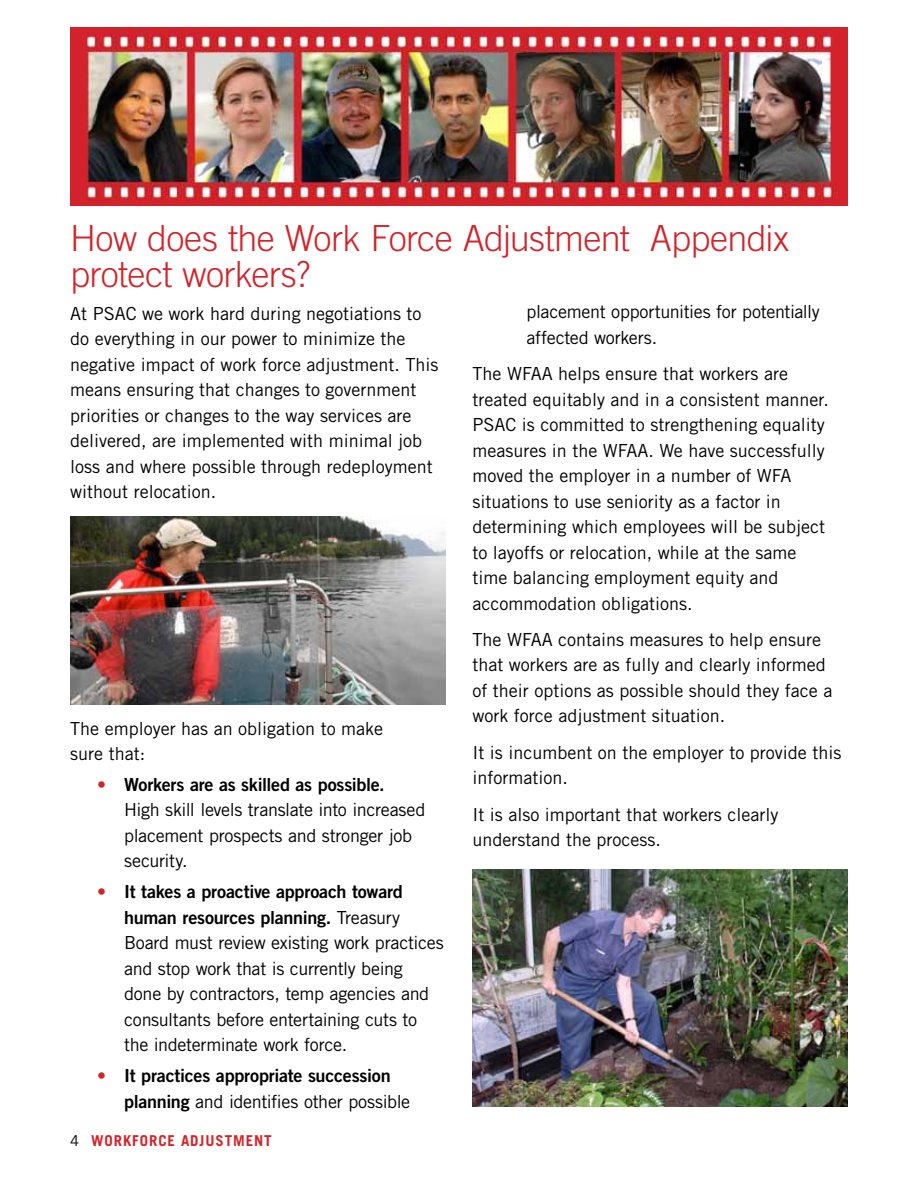
<style>
.page{position:relative;width:918px;height:1188px;background:#fff}
.page>*{position:absolute;margin:0;border:0;box-sizing:border-box;transform-origin:0 0}
.t1{font:300 36px/36px "Trade Gothic";letter-spacing:-.02em;color:#d3242a}
.t2{font:18px/25.5px "Trade Gothic";color:#000}
.t3{font:18px/25.5px "Trade Gothic Bold Two";letter-spacing:-.015em;color:#000;text-align:right}
.t4{font:18px/25.5px "Trade Gothic";letter-spacing:-.02em;color:#000}
.t5{font:700 15px "Trade Gothic";letter-spacing:.06em;color:#d3242a}
.s1{font-family:"Trade Gothic";color:#d3242a}
.s2{font-family:"Trade Gothic"}
.s3{font-family:"Trade Gothic Bold Two"}
.s4{font-weight:400;color:#000}
</style>
<div class="page">
<img style="left:70px;top:517px;width:376px;height:188px">
<img style="left:472px;top:870px;width:376px;height:237px">
<img style="left:70px;top:27px;width:778px;height:178px">
<h1 class="t1" style="left:70px;top:220px;width:720px">How does the Work Force Adjustment Appendix protect workers?</h1>
<p class="t2" style="left:70px;top:300px;width:370px">At PSAC we work hard during negotiations to do everything in our power to minimize the negative impact of work force adjustment. This means ensuring that changes to government priorities or changes to the way services are delivered, are implemented with minimal job loss and where possible through redeployment without relocation.</p>
<p class="t2" style="left:70px;top:715px;width:314px">The employer has an obligation to make sure that:</p>
<p class="t3" style="left:97px;top:771px;width:289px"><span class="s1">•</span> Workers are as skilled as possible.</p>
<p class="t2" style="left:124px;top:797px;width:303px">High skill levels translate into increased placement prospects and stronger job security.</p>
<p class="t3" style="left:97px;top:879px;width:307px"><span class="s1">•</span> It takes a proactive approach toward human resources planning. <span class="s2">Treasury</span></p>
<p class="t2" style="left:124px;top:930px;width:321px">Board must review existing work practices and stop work that is currently being done by contractors, temp agencies and consultants before entertaining cuts to the indeterminate work force.</p>
<p class="t3" style="left:97px;top:1063px;width:295px"><span class="s1">•</span> It practices appropriate succession</p>
<p class="t4" style="left:124px;top:1088px;width:288px"><span class="s3">planning</span> and identifies other possible</p>
<p class="t5" style="left:70px;top:1131px;width:203px"><span class="s4">4</span> WORKFORCE ADJUSTMENT</p>
<p class="t4" style="left:526px;top:299px;width:295px">placement opportunities for potentially affected workers.</p>
<p class="t2" style="left:472px;top:361px;width:358px">The WFAA helps ensure that workers are treated equitably and in a consistent manner.<br>PSAC is committed to strengthening equality measures in the WFAA. We have successfully moved the employer in a number of WFA situations to use seniority as a factor in determining which employees will be subject to layoffs or relocation, while at the same time balancing employment equity and accommodation obligations.</p>
<p class="t2" style="left:472px;top:627px;width:361px">The WFAA contains measures to help ensure that workers are as fully and clearly informed of their options as possible should they face a work force adjustment situation.</p>
<p class="t2" style="left:472px;top:739px;width:370px">It is incumbent on the employer to provide this information.</p>
<p class="t2" style="left:472px;top:801px;width:307px">It is also important that workers clearly understand the process.</p>
</div>
